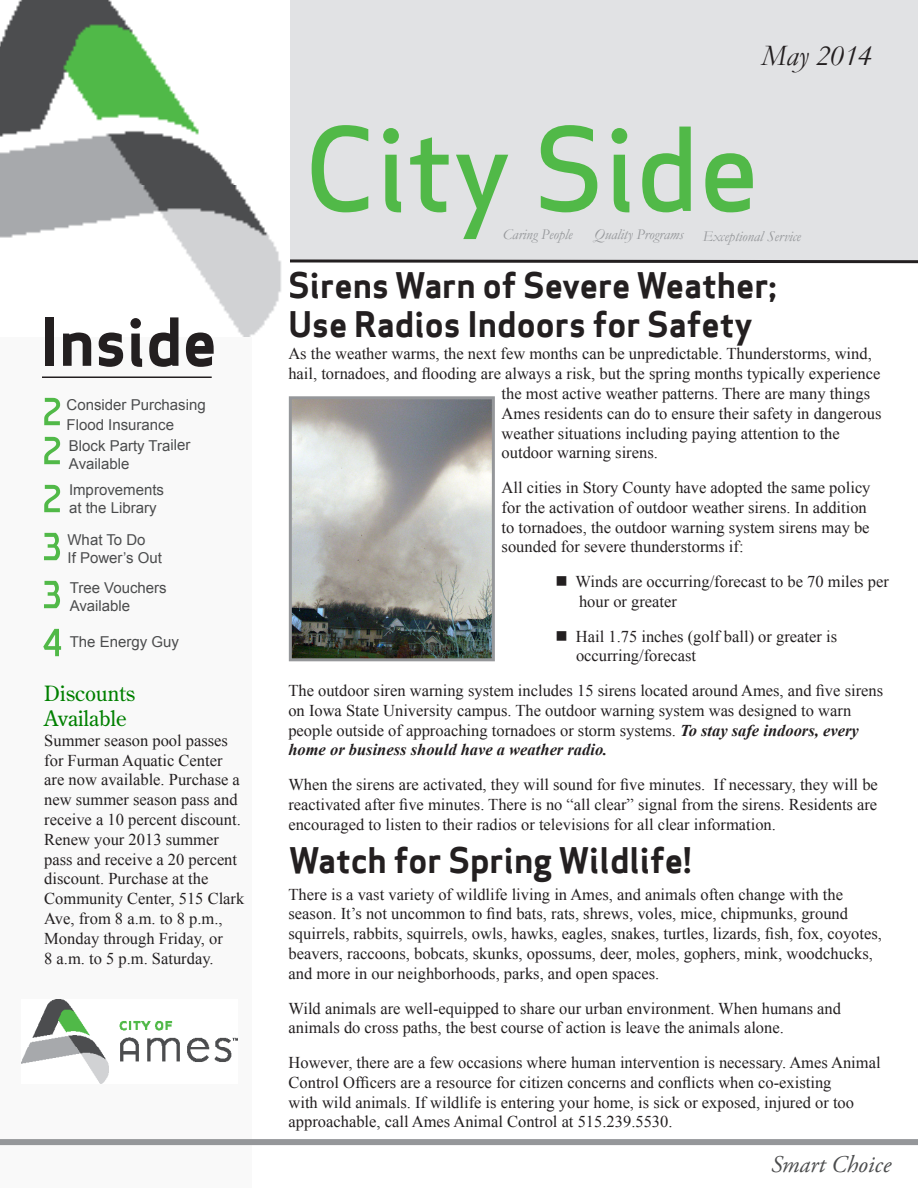
<style>
.page{position:relative;width:918px;height:1188px;background:#fff}
.page>*{position:absolute;margin:0;border:0;box-sizing:border-box;transform-origin:0 0}
.t1{font:500 112.5px "Apex Sans";color:#51b948}
.t2{font:700 64.5px "Apex Sans";color:#231f20}
.t3{font:600 52.5px/48px "Affluent";color:#51b948}
.HEADLINES_Page_1_and{font:700 34.5px/39px "Apex Sans";color:#231f20}
.t4{font:italic 30px "Garamond";color:#231f20}
.t5{font:italic 24px "Adobe Garamond Pro";color:#4b4c4d}
.t6{font:21px/25.2px "Century Old Style Std";color:#008000}
.t7{font:16.5px/19.8px "Times New Roman";color:#231f20}
.t8{font:15px/18px "Arial";color:#4b4c4d}
.t9{font:italic 15px "Garamond";color:#95979a}
.s1{font-weight:700;font-style:italic}
</style>
<div class="page">
<div style="left:251px;top:0;width:667px;height:259px;background:#e1e2e4"></div>
<div style="left:0;top:263px;width:251px;height:925px;background:#f9f9f9"></div>
<div style="left:0;top:1139px;width:918px;height:6px;background:#95979a"></div>
<svg style="left:289px;top:258px;width:629px;height:6px"></svg>
<hr style="left:42px;top:376px;width:170px;height:2px;background:#231f20">
<img style="left:0;top:0;width:289px;height:337px">
<img style="left:21px;top:1000px;width:217px;height:83px">
<img style="left:293px;top:400px;width:198px;height:257px">
<div style="left:289px;top:396px;width:206px;height:265px;border:3px solid #95979a"></div>
<p class="t2" style="left:40px;top:300px;width:179px">Inside</p>
<p class="t3" style="left:41px;top:387px;width:23px">2</p>
<p class="t3" style="left:41px;top:426px;width:23px">2</p>
<p class="t3" style="left:41px;top:474px;width:23px">2</p>
<p class="t3" style="left:41px;top:522px;width:23px">3</p>
<p class="t3" style="left:41px;top:570px;width:23px">3<br>4</p>
<p class="t8" style="left:67px;top:395px;width:141px;line-height:19.5px">Consider Purchasing<br>Flood Insurance</p>
<p class="t8" style="left:69px;top:437px;width:123px">Block Party Trailer</p>
<p class="t8" style="left:69px;top:455px;width:62px">Available</p>
<p class="t8" style="left:69px;top:481px;width:97px">Improvements at the Library</p>
<p class="t8" style="left:68px;top:531px;width:96px">What To Do<br>If Power’s Out</p>
<p class="t8" style="left:70px;top:578px;width:98px">Tree Vouchers<br>Available</p>
<p class="t8" style="left:70px;top:632px;width:111px">The Energy Guy</p>
<p class="t6" style="left:44px;top:680px;width:93px">Discounts<br>Available</p>
<p class="t7" style="left:44px;top:730px;width:202px">Summer season pool passes for Furman Aquatic Center are now available. Purchase a new summer season pass and receive a 10 percent discount.<br>Renew your 2013 summer pass and receive a 20 percent discount. Purchase at the<br>Community Center, 515 Clark<br>Ave, from 8 a.m. to 8 p.m.,<br>Monday through Friday, or<br>8 a.m. to 5 p.m. Saturday.</p>
<p class="t4" style="left:762px;top:35px;width:112px">May 2014</p>
<p class="t1" style="left:304px;top:70px;width:457px">City Side</p>
<p class="t9" style="left:503px;top:224px;width:71px">Caring People</p>
<p class="t9" style="left:594px;top:225px;width:91px">Quality Programs</p>
<p class="t9" style="left:703px;top:226px;width:100px">Exceptional Service</p>
<p class="HEADLINES_Page_1_and" style="left:289px;top:266px;width:489px">Sirens Warn of Severe Weather;<br>Use Radios Indoors for Safety</p>
<p class="t7" style="left:288px;top:344px;width:585px">As the weather warms, the next few months can be unpredictable. Thunderstorms, wind,</p>
<p class="t7" style="left:288px;top:364px;width:594px">hail, tornadoes, and flooding are always a risk, but the spring months typically experience</p>
<p class="t7" style="left:502px;top:383px;width:370px">the most active weather patterns. There are many things</p>
<p class="t7" style="left:502px;top:403px;width:381px">Ames residents can do to ensure their safety in dangerous</p>
<p class="t7" style="left:502px;top:423px;width:340px">weather situations including paying attention to the</p>
<p class="t7" style="left:502px;top:443px;width:158px">outdoor warning sirens.</p>
<p class="t7" style="left:502px;top:477px;width:370px">All cities in Story County have adopted the same policy for the activation of outdoor weather sirens. In addition to tornadoes, the outdoor warning system sirens may be sounded for severe thunderstorms if:</p>
<p class="t7" style="left:579px;top:571px;width:311px;text-indent:-24px">■ Winds are occurring/forecast to be 70 miles per hour or greater</p>
<p class="t7" style="left:576px;top:626px;width:263px;text-indent:-21px">■ Hail 1.75 inches (golf ball) or greater is occurring/forecast</p>
<p class="t7" style="left:288px;top:680px;width:596px">The outdoor siren warning system includes 15 sirens located around Ames, and five sirens on Iowa State University campus. The outdoor warning system was designed to warn people outside of approaching tornadoes or storm systems. <span class="s1">To stay safe indoors, every home or business should have a weather radio.</span></p>
<p class="t7" style="left:288px;top:774px;width:591px;text-align:justify">When the sirens are activated, they will sound for five minutes. If necessary, they will be reactivated after five minutes. There is no “all clear” signal from the sirens. Residents are encouraged to listen to their radios or televisions for all clear information.</p>
<p class="HEADLINES_Page_1_and" style="left:289px;top:840px;width:404px">Watch for Spring Wildlife!</p>
<p class="t7" style="left:289px;top:884px;width:595px">There is a vast variety of wildlife living in Ames, and animals often change with the season. It’s not uncommon to find bats, rats, shrews, voles, mice, chipmunks, ground squirrels, rabbits, squirrels, owls, hawks, eagles, snakes, turtles, lizards, fish, fox, coyotes, beavers, raccoons, bobcats, skunks, opossums, deer, moles, gophers, mink, woodchucks, and more in our neighborhoods, parks, and open spaces.</p>
<p class="t7" style="left:289px;top:998px;width:554px">Wild animals are well-equipped to share our urban environment. When humans and animals do cross paths, the best course of action is leave the animals alone.</p>
<p class="t7" style="left:289px;top:1052px;width:594px">However, there are a few occasions where human intervention is necessary. Ames Animal Control Officers are a resource for citizen concerns and conflicts when co-existing<br>with wild animals. If wildlife is entering your home, is sick or exposed, injured or too approachable, call Ames Animal Control at 515.239.5530.</p>
<p class="t5" style="left:771px;top:1150px;width:121px">Smart Choice</p>
</div>
